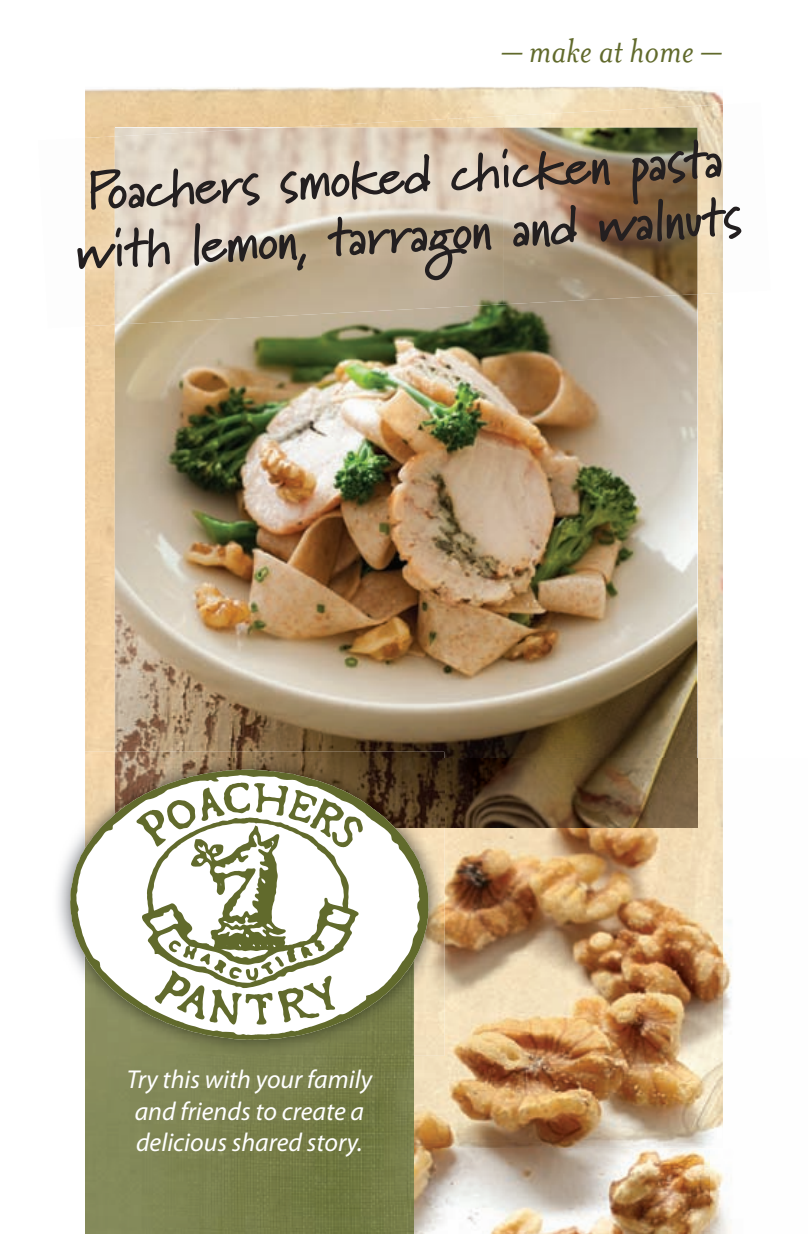
<style>
.page{position:relative;width:808px;height:1234px;background:#fff}
.page>*{position:absolute;margin:0;border:0;box-sizing:border-box;transform-origin:0 0}
.t1{font:700 54px/58.5px "Marydale";color:#231f20}
.t2{font:italic 39px "Mrs Eaves";color:#616a2c}
.t3{font:italic 25.8px/31.8px "Myriad Pro";color:#fff;text-align:center}
</style>
<div class="page">
<img style="left:697px;top:328px;width:26px;height:430px">
<div style="left:85px;top:328px;width:30px;height:423px;background:#efcfa1"></div>
<img style="left:85px;top:87px;width:638px;height:15px">
<img style="left:115px;top:328px;width:582px;height:430px">
<img style="left:710px;top:952px;width:22px;height:281px">
<img style="left:414px;top:1148px;width:296px;height:85px">
<img style="left:414px;top:758px;width:309px;height:390px">
<img style="left:445px;top:758px;width:252px;height:68px">
<img style="left:85px;top:1039px;width:329px;height:194px">
<img style="left:58px;top:851px;width:12px;height:102px">
<img style="left:115px;top:751px;width:329px;height:18px">
<img style="left:161px;top:758px;width:284px;height:297px">
<svg style="left:70px;top:769px;width:359px;height:270px"></svg>
<svg style="left:136px;top:782px;width:227px;height:242px"></svg>
<img style="left:85px;top:104px;width:638px;height:222px">
<img style="left:115px;top:128px;width:389px;height:196px">
<img style="left:503px;top:128px;width:194px;height:176px">
<h2 class="t2" style="left:502px;top:30px;width:221px">– make at home –</h2>
<h1 class="t1" style="left:70px;top:162px;width:669px;rotate:-3deg">Poachers smoked chicken pasta with lemon, tarragon and walnuts</h1>
<p class="t3" style="left:127px;top:1062px;width:247px">Try this with your family and friends to create a delicious shared story.</p>
</div>
